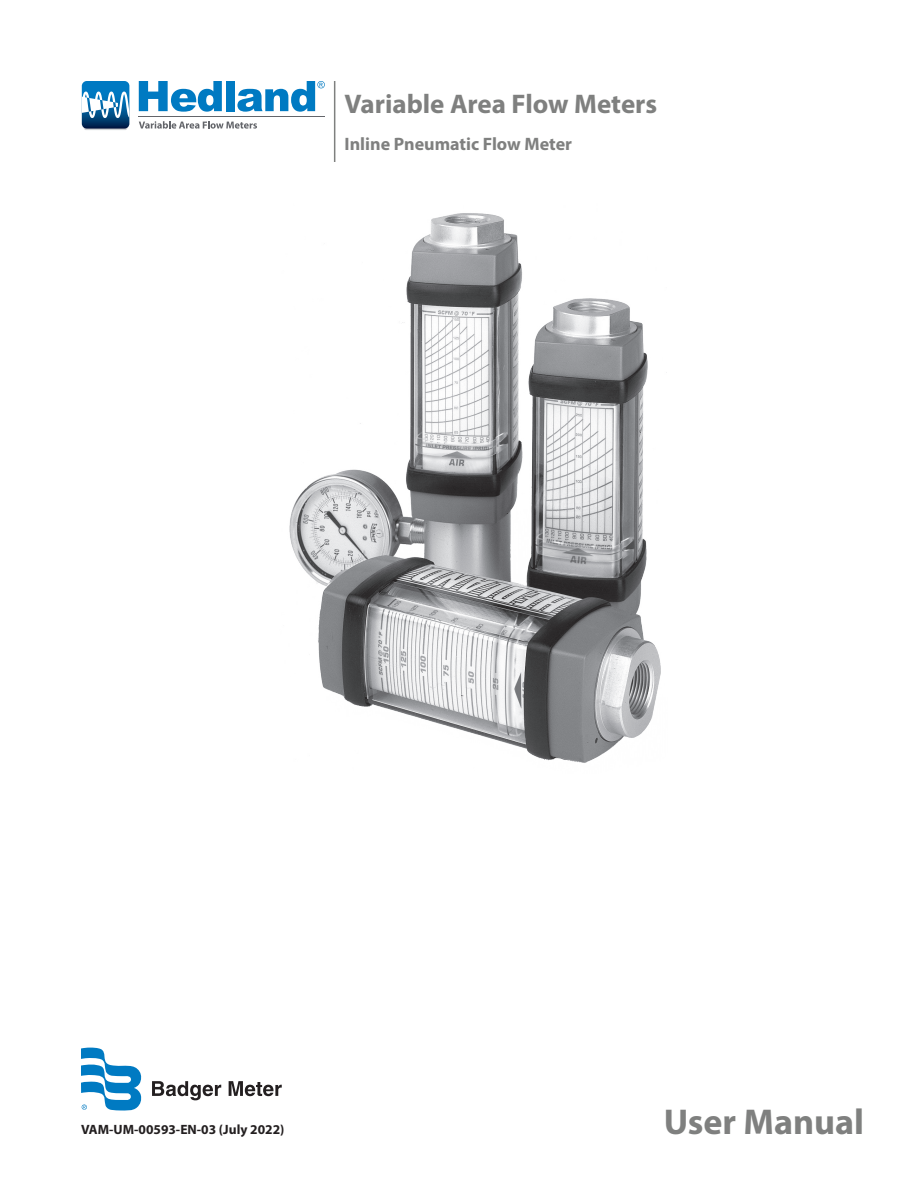
<style>
.page{position:relative;width:918px;height:1188px;background:#fff}
.page>*{position:absolute;margin:0;border:0;box-sizing:border-box;transform-origin:0 0}
.t1{font:700 36px "Myriad Pro";color:#7f807f}
.t2{font:700 27px "Myriad Pro";color:#7f807f}
.t3{font:700 18px "Myriad Pro";color:#7f807f}
.t4{font:700 13.5px "Myriad Pro";color:#231f20}
</style>
<div class="page">
<hr style="left:334px;top:81px;width:1px;height:81px;background:#7f807f">
<img style="left:289px;top:213px;width:378px;height:550px">
<div style="left:84px;top:125px;width:43px;height:5px;background:#d1d2d4;border-radius:2px"></div>
<svg style="left:139px;top:121px;width:118px;height:8px"></svg>
<hr style="left:139px;top:116px;width:186px;height:1px;background:#63656a">
<svg style="left:82px;top:81px;width:47px;height:48px"></svg>
<svg style="left:139px;top:81px;width:83px;height:31px"></svg>
<div style="left:226px;top:81px;width:8px;height:30px;background:#007ac2"></div>
<svg style="left:237px;top:81px;width:88px;height:31px"></svg>
<svg style="left:152px;top:1081px;width:69px;height:19px"></svg>
<svg style="left:229px;top:1081px;width:53px;height:15px"></svg>
<svg style="left:81px;top:1048px;width:61px;height:63px"></svg>
<h2 class="t2" style="left:345px;top:86px;width:314px">Variable Area Flow Meters</h2>
<h3 class="t3" style="left:345px;top:132px;width:229px">Inline Pneumatic Flow Meter</h3>
<p class="t4" style="left:81px;top:1121px;width:205px">VAM-UM-00593-EN-03 (July 2022)</p>
<h1 class="t1" style="left:664px;top:1098px;width:202px">User Manual</h1>
</div>
